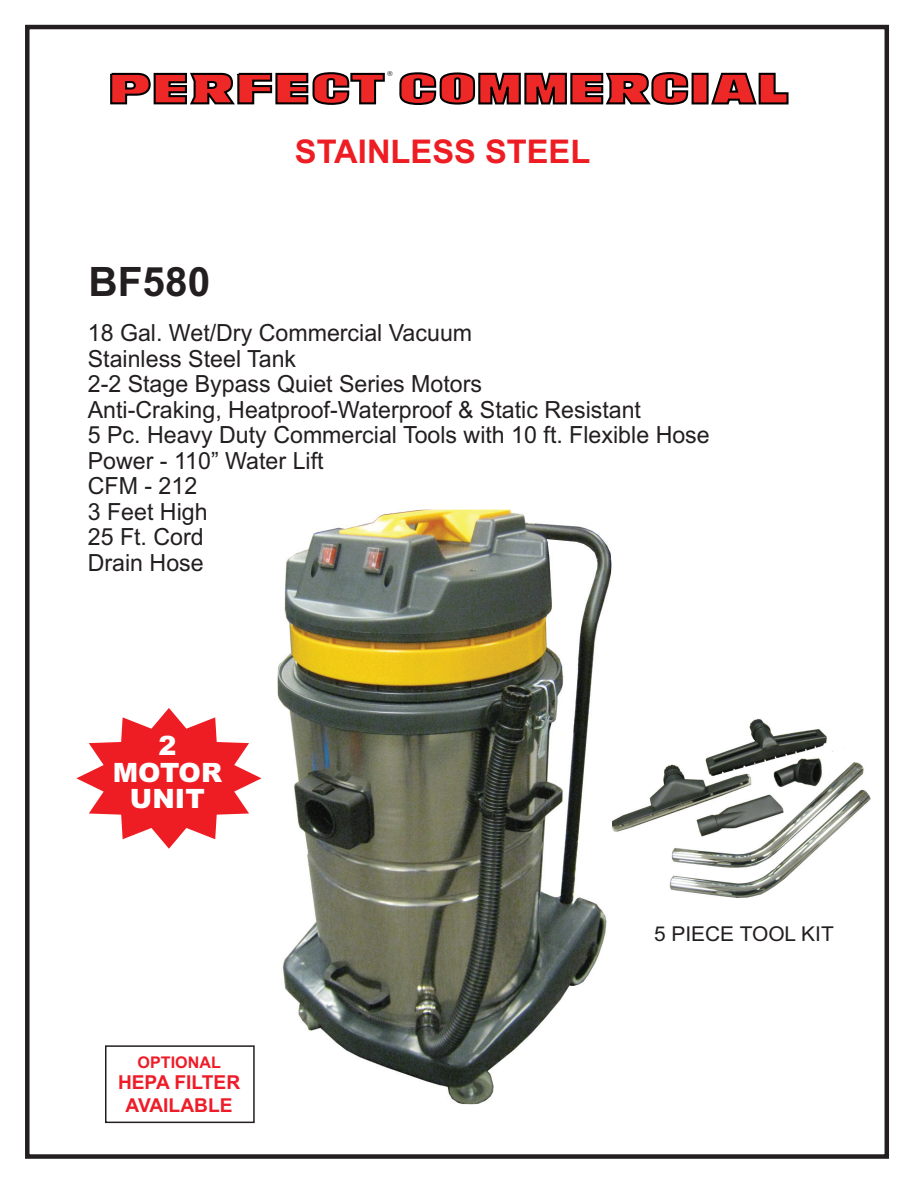
<style>
.page{position:relative;width:918px;height:1188px;background:#fff}
.page>*{position:absolute;margin:0;border:0;box-sizing:border-box;transform-origin:0 0}
.t1{font:700 40.5px "Arial";color:#231f20}
.t2{font:36.45px "Impact";color:#ee2727;scale:1.92 1}
.t3{font:700 32.7px "Arial";color:#ee1d23}
.t4{font:900 26.7px/26.7px "Arial";color:#fff;text-align:center}
.t5{font:23.7px/25.5px "Arial";color:#231f20}
.t6{font:20.4px "Arial";color:#231f20}
.t7{font:700 19.2px/23px "Arial";color:#ee1c28;text-align:center}
.t8{font:700 16.05px "Arial";color:#ee1c28}
.t9{font:6.9px "Helvetica";color:#231f20}
</style>
<div class="page">
<div style="left:25px;top:25px;width:864px;height:1134px;border:4px solid #231f20"></div>
<img style="left:278px;top:510px;width:333px;height:594px">
<img style="left:612px;top:719px;width:259px;height:178px">
<svg style="left:76px;top:708px;width:185px;height:141px"></svg>
<svg style="left:110px;top:72px;width:275px;height:33px"></svg>
<div style="left:693px;top:74px;width:15px;height:29px;background:#ee2727"></div>
<div style="left:692px;top:73px;width:17px;height:31px;border:2px solid #000"></div>
<svg style="left:711px;top:72px;width:78px;height:33px"></svg>
<svg style="left:399px;top:72px;width:290px;height:33px"></svg>
<div style="left:105px;top:1045px;width:150px;height:78px;border:2px solid #231f20"></div>
<p class="t9" style="left:388px;top:69px;width:7px">®</p>
<h2 class="t2" style="left:438px;top:66px;width:21px">O</h2>
<h1 class="t1" style="left:89px;top:258px;width:123px">BF580</h1>
<h3 class="t3" style="left:295px;top:133px;width:297px">STAINLESS STEEL</h3>
<p class="t5" style="left:88px;top:320px;width:624px">18 Gal. Wet/Dry Commercial Vacuum<br>Stainless Steel Tank<br>2-2 Stage Bypass Quiet Series Motors<br>Anti-Craking, Heatproof-Waterproof &amp; Static Resistant<br>5 Pc. Heavy Duty Commercial Tools with 10 ft. Flexible Hose<br>Power - 110” Water Lift<br>CFM - 212<br>3 Feet High<br>25 Ft. Cord<br>Drain Hose</p>
<p class="t4" style="left:113px;top:733px;width:111px">2<br>MOTOR<br>UNIT</p>
<p class="t8" style="left:138px;top:1053px;width:85px">OPTIONAL</p>
<p class="t7" style="left:118px;top:1071px;width:124px">HEPA FILTER<br>AVAILABLE</p>
<p class="t6" style="left:654px;top:922px;width:181px">5 PIECE TOOL KIT</p>
</div>
